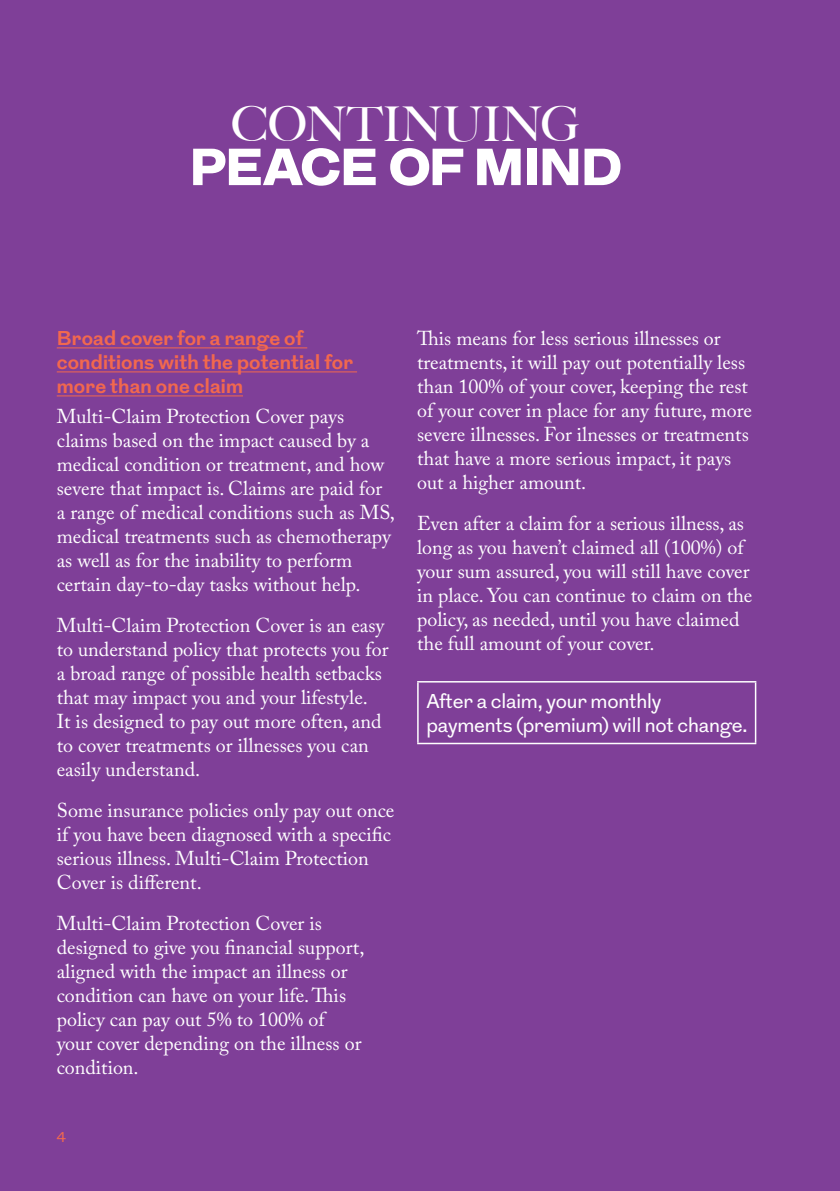
<style>
.page{position:relative;width:840px;height:1191px;background:#fff}
.page>*{position:absolute;margin:0;border:0;box-sizing:border-box;transform-origin:0 0}
.t1{font:900 52px "Grot";color:#fff}
.t2{font:500 48px "Big Caslon";letter-spacing:-.01em;color:#fff}
.t3{font:20px/24px "Adobe Caslon Pro";color:#fff}
.t4{font:700 20px/24px "Grot";letter-spacing:.01em;color:#f2684e}
.t5{font:20px/24px "Grot";letter-spacing:-.01em;color:#fff}
.t6{font:14px "Grot";color:#f2684e}
</style>
<div class="page">
<div style="left:0;top:0;width:839px;height:1191px;background:#7f3f98"></div>
<hr style="left:57px;top:347px;width:250px;height:1px;background:#f2684e">
<hr style="left:57px;top:371px;width:300px;height:1px;background:#f2684e">
<hr style="left:57px;top:395px;width:186px;height:1px;background:#f2684e">
<hr style="left:417px;top:681px;width:339px;height:1px;background:#fff">
<hr style="left:417px;top:682px;width:1px;height:60px;background:#fff">
<hr style="left:754px;top:682px;width:2px;height:60px;background:#fff">
<hr style="left:417px;top:742px;width:339px;height:2px;background:#fff">
<h2 class="t2" style="left:231px;top:85px;width:350px">CONTINUING</h2>
<h1 class="t1" style="left:190px;top:130px;width:433px">PEACE OF MIND</h1>
<p class="t4" style="left:57px;top:327px;width:298px">Broad cover for a range of conditions with the potential for more than one claim</p>
<p class="t3" style="left:57px;top:404px;width:339px">Multi‑Claim Protection Cover pays claims based on the impact caused by a medical condition or treatment, and how severe that impact is. Claims are paid for a range of medical conditions such as MS, medical treatments such as chemotherapy as well as for the inability to perform certain day‑to‑day tasks without help.</p>
<p class="t3" style="left:57px;top:613px;width:333px">Multi‑Claim Protection Cover is an easy to understand policy that protects you for a broad range of possible health setbacks that may impact you and your lifestyle.<br>It is designed to pay out more often, and to cover treatments or illnesses you can easily understand.</p>
<p class="t3" style="left:57px;top:798px;width:339px">Some insurance policies only pay out once if you have been diagnosed with a specific serious illness. Multi‑Claim Protection Cover is different.</p>
<p class="t3" style="left:57px;top:911px;width:309px">Multi‑Claim Protection Cover is designed to give you financial support, aligned with the impact an illness or condition can have on your life. This policy can pay out 5% to 100% of your cover depending on the illness or condition.</p>
<p class="t3" style="left:417px;top:326px;width:336px">This means for less serious illnesses or treatments, it will pay out potentially less than 100% of your cover, keeping the rest of your cover in place for any future, more severe illnesses. For ilnesses or treatments that have a more serious impact, it pays out a higher amount.</p>
<p class="t3" style="left:417px;top:511px;width:336px">Even after a claim for a serious illness, as long as you haven’t claimed all (100%) of your sum assured, you will still have cover in place. You can continue to claim on the policy, as needed, until you have claimed the full amount of your cover.</p>
<p class="t5" style="left:426px;top:689px;width:322px">After a claim, your monthly payments (premium) will not change.</p>
<p class="t6" style="left:57px;top:1128px;width:11px">4</p>
</div>
